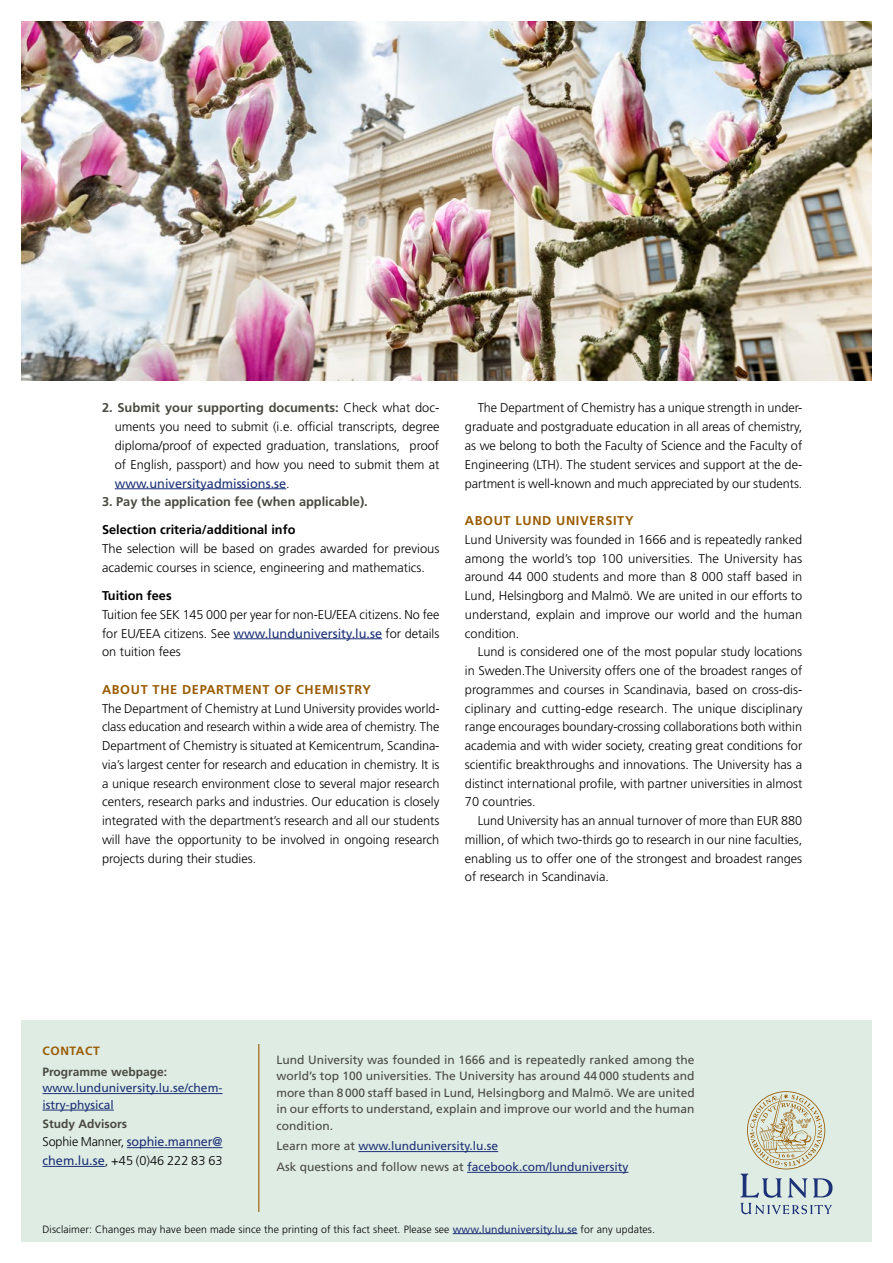
<style>
.page{position:relative;width:893px;height:1263px;background:#fff}
.page>*{position:absolute;margin:0;border:0;box-sizing:border-box;transform-origin:0 0}
.Svart_Brödtext_utan{font:300 12.75px/18.8px "Frutiger LT Std";color:#000;text-align:justify}
.Svart_Brödtext_med_i{font:300 12.75px/18.8px "Frutiger LT Std";color:#000;text-align:justify}
.Brödtext_Bold_t_o_m{font:300 12.75px/18.8px "Frutiger LT Std";color:#000;text-align:justify}
.H2_Brons_Underrubrik{font:700 12.75px "Frutiger LT Std";letter-spacing:.05em;color:#9a5b02}
.H3_Underrubrik{font:700 12.75px "Frutiger LT Std";color:#000}
.Brödtext_Bold_t_o_m-2{font:700 12.75px "Frutiger LT Std";color:#4a4941}
.t1{font:12px/16.5px "Frutiger LT Std";color:#4a4941;text-align:justify}
.Svart_Brödtext_utan-2{font:12px/16.5px "Frutiger LT Std";color:#1d3176}
.Svart_Brödtext_utan-3{font:700 12px "Frutiger LT Std";color:#4a4941}
.H2_Brons_Underrubrik-2{font:700 12px "Frutiger LT Std";letter-spacing:.05em;color:#9a5b02}
.t2{font:300 10.5px "Frutiger LT Std";letter-spacing:.01em;color:#000}
.s1{font-weight:700;color:#4a4941}
.s2{font-weight:400;color:#1d3176}
.s3{color:#4a4941}
.s4{color:#1d3176}
</style>
<div class="page">
<img style="left:21px;top:21px;width:851px;height:360px">
<div style="left:21px;top:1020px;width:851px;height:222px;background:#deece4"></div>
<hr style="left:258px;top:1044px;width:1px;height:168px;background:#9a5b02">
<hr style="left:115px;top:488px;width:171px;height:1px;background:#1d3176">
<hr style="left:234px;top:638px;width:148px;height:1px;background:#1d3176">
<hr style="left:43px;top:1093px;width:180px;height:1px;background:#1d3176">
<hr style="left:43px;top:1110px;width:71px;height:1px;background:#1d3176">
<hr style="left:127px;top:1147px;width:96px;height:1px;background:#1d3176">
<hr style="left:43px;top:1166px;width:62px;height:1px;background:#1d3176">
<hr style="left:358px;top:1151px;width:140px;height:1px;background:#1d3176">
<hr style="left:467px;top:1172px;width:161px;height:1px;background:#1d3176">
<hr style="left:453px;top:1233px;width:124px;height:1px;background:#1d3176">
<svg style="left:740px;top:1091px;width:92px;height:123px"></svg>
<p class="Brödtext_Bold_t_o_m" style="left:115px;top:399px;width:326px;text-indent:-13px"><span class="s1">2. Submit your supporting documents:</span> Check what doc&shy;uments you need to submit (i.e. official transcripts, degree diploma/proof of expected graduation, translations, proof of English, passport) and how you need to submit them at <span class="s2">www.universityadmissions.se</span>.</p>
<p class="Brödtext_Bold_t_o_m-2" style="left:102px;top:494px;width:267px">3. Pay the application fee (when applicable).</p>
<h3 class="H3_Underrubrik" style="left:102px;top:522px;width:195px">Selection criteria/additional info</h3>
<p class="Svart_Brödtext_utan" style="left:102px;top:539px;width:339px">The selection will be based on grades awarded for previous academic courses in science, engineering and mathematics.</p>
<h3 class="H3_Underrubrik" style="left:102px;top:588px;width:71px">Tuition fees</h3>
<p class="Svart_Brödtext_utan" style="left:102px;top:605px;width:339px">Tuition fee SEK 145 000 per year for non-EU/EEA citizens. No fee for EU/EEA citizens. See <span class="s2">www.lunduniversity.lu.se</span> for details on tuition fees</p>
<h2 class="H2_Brons_Underrubrik" style="left:102px;top:682px;width:270px">ABOUT THE DEPARTMENT OF CHEMISTRY</h2>
<p class="Svart_Brödtext_utan" style="left:102px;top:699px;width:339px">The Department of Chemistry at Lund University provides world&shy;class education and research within a wide area of chemistry. The Department of Chemistry is situated at Kemicentrum, Scandina&shy;via’s largest center for research and education in chemistry. It is a unique research environment close to several major research centers, research parks and industries. Our education is closely integrated with the department’s research and all our students will have the opportunity to be involved in ongoing research projects during their studies.</p>
<p class="Svart_Brödtext_med_i" style="left:465px;top:399px;width:339px;text-indent:13px">The Department of Chemistry has a unique strength in under&shy;graduate and postgraduate education in all areas of chemistry, as we belong to both the Faculty of Science and the Faculty of Engineering (LTH). The student services and support at the de&shy;partment is well-known and much appreciated by our students.</p>
<h2 class="H2_Brons_Underrubrik" style="left:465px;top:513px;width:170px">ABOUT LUND UNIVERSITY</h2>
<p class="Svart_Brödtext_utan" style="left:465px;top:530px;width:339px">Lund University was founded in 1666 and is repeatedly ranked among the world’s top 100 universities. The University has around 44 000 students and more than 8 000 staff based in Lund, Helsingborg and Malmö. We are united in our efforts to understand, explain and improve our world and the human condition.</p>
<p class="Svart_Brödtext_med_i" style="left:465px;top:643px;width:339px;text-indent:13px">Lund is considered one of the most popular study locations in Sweden.The University offers one of the broadest ranges of programmes and courses in Scandinavia, based on cross-dis&shy;ciplinary and cutting-edge research. The unique disciplinary range encourages boundary-crossing collaborations both within academia and with wider society, creating great conditions for scientific breakthroughs and innovations. The University has a distinct international profile, with partner universities in almost 70 countries.</p>
<p class="Svart_Brödtext_med_i" style="left:465px;top:811px;width:339px;text-indent:13px">Lund University has an annual turnover of more than EUR 880 million, of which two-thirds go to research in our nine faculties, enabling us to offer one of the strongest and broadest ranges of research in Scandinavia.</p>
<h2 class="H2_Brons_Underrubrik-2" style="left:43px;top:1044px;width:59px">CONTACT</h2>
<p class="Svart_Brödtext_utan-3" style="left:43px;top:1065px;width:126px">Programme webpage:</p>
<p class="Svart_Brödtext_utan-2" style="left:43px;top:1080px;width:182px">www.lunduniversity.lu.se/chem&shy;istry-physical</p>
<p class="Svart_Brödtext_utan-3" style="left:43px;top:1116px;width:86px">Study Advisors</p>
<p class="Svart_Brödtext_utan" style="left:43px;top:1133px;width:182px">Sophie Manner, <span class="s2">sophie.manner@ chem.lu.se</span>, +45 (0)46 222 83 63</p>
<p class="t1" style="left:276px;top:1051px;width:420px">Lund University was founded in 1666 and is repeatedly ranked among the world’s top 100 universities. The University has around 44 000 students and more than 8 000 staff based in Lund, Helsingborg and Malmö. We are united in our efforts to understand, explain and improve our world and the human condition.</p>
<p class="Svart_Brödtext_utan-2" style="left:276px;top:1138px;width:223px"><span class="s3">Learn more at</span> www.lunduniversity.lu.se</p>
<p class="t1" style="left:276px;top:1159px;width:354px">Ask questions and follow news at <span class="s4">facebook.com/lunduniversity</span></p>
<p class="t2" style="left:43px;top:1223px;width:614px">Disclaimer: Changes may have been made since the printing of this fact sheet. Please see <span class="s2">www.lunduniversity.lu.se</span> for any updates.</p>
</div>
